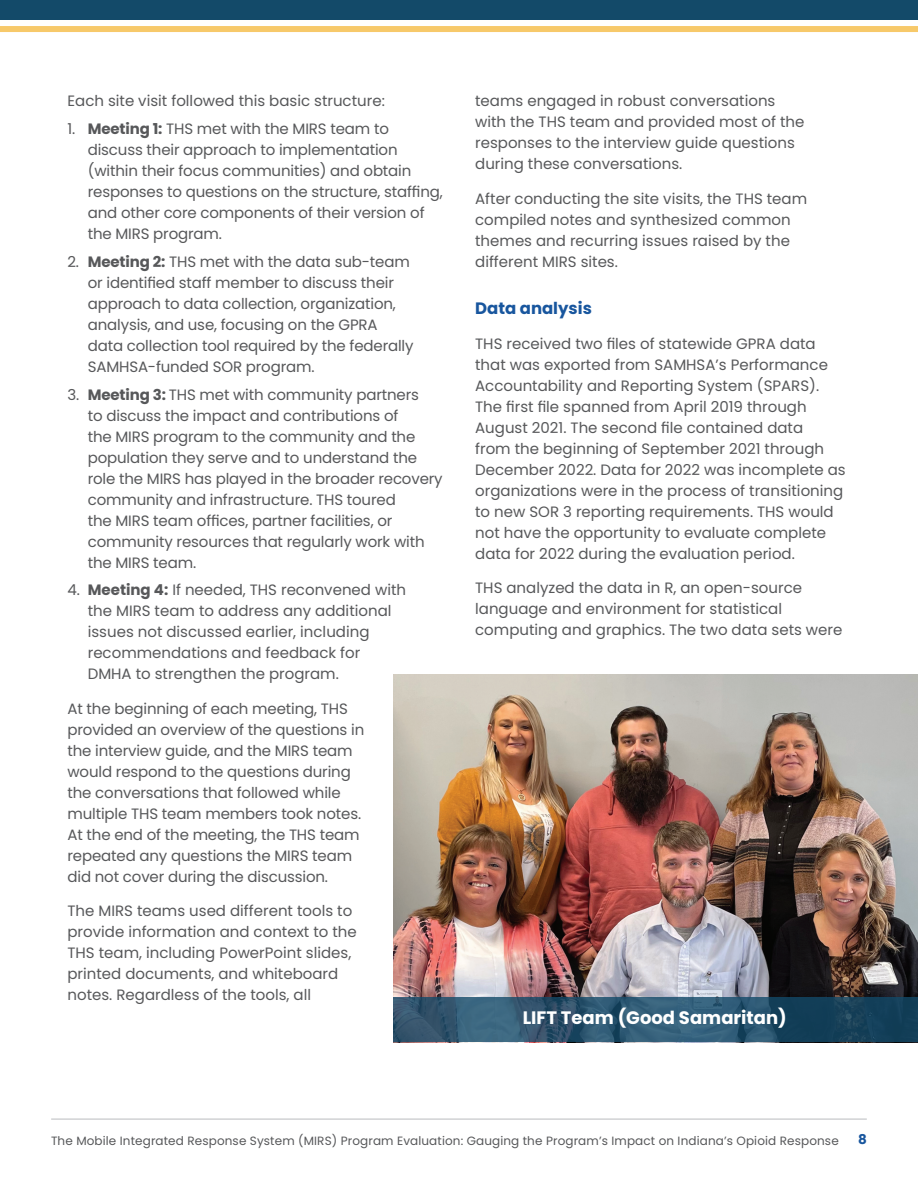
<style>
.page{position:relative;width:918px;height:1188px;background:#fff}
.page>*{position:absolute;margin:0;border:0;box-sizing:border-box;transform-origin:0 0}
.Image{font:700 18px "Poppins";color:#fff}
.Secondary_Headline{font:700 16.5px "Poppins";color:#18569e}
.Paragraph_copy{font:15px/21px "Poppins";color:#57585a}
.Paragraph_NUMBERS{font:15px/21px "Poppins";letter-spacing:-.01em;color:#57585a}
.t1{font:700 13.5px "Poppins";color:#18569e}
.t2{font:12px "Poppins";letter-spacing:.01em;color:#57585a}
.s1{font-weight:700}
</style>
<div class="page">
<hr style="left:51px;top:1118px;width:816px;height:2px;background:#d1d2d4">
<div style="left:0;top:0;width:918px;height:20px;background:#134a69"></div>
<div style="left:0;top:26px;width:918px;height:6px;background:#f7c96a"></div>
<img style="left:393px;top:674px;width:525px;height:324px">
<svg style="left:393px;top:998px;width:525px;height:44px;background:#2a536c"></svg>
<p class="Paragraph_copy" style="left:68px;top:91px;width:319px">Each site visit followed this basic structure:</p>
<p class="Paragraph_NUMBERS" style="left:88px;top:119px;width:357px;text-indent:-20px">1. <span class="s1">Meeting 1:</span> THS met with the MIRS team to discuss their approach to implementation (within their focus communities) and obtain responses to questions on the structure, staffing, and other core components of their version of the MIRS program.</p>
<p class="Paragraph_NUMBERS" style="left:88px;top:251px;width:327px;text-indent:-20px">2. <span class="s1">Meeting 2:</span> THS met with the data sub-team or identified staff member to discuss their approach to data collection, organization, analysis, and use, focusing on the GPRA data collection tool required by the federally SAMHSA-funded SOR program.</p>
<p class="Paragraph_NUMBERS" style="left:88px;top:384px;width:357px;text-indent:-20px">3. <span class="s1">Meeting 3:</span> THS met with community partners<br>to discuss the impact and contributions of<br>the MIRS program to the community and the population they serve and to understand the role the MIRS has played in the broader recovery community and infrastructure. THS toured<br>the MIRS team offices, partner facilities, or community resources that regularly work with the MIRS team.</p>
<p class="Paragraph_NUMBERS" style="left:88px;top:580px;width:320px;text-indent:-20px">4. <span class="s1">Meeting 4:</span> If needed, THS reconvened with the MIRS team to address any additional issues not discussed earlier, including recommendations and feedback for DMHA to strengthen the program.</p>
<p class="Paragraph_copy" style="left:68px;top:698px;width:298px">At the beginning of each meeting, THS provided an overview of the questions in the interview guide, and the MIRS team would respond to the questions during the conversations that followed while multiple THS team members took notes.<br>At the end of the meeting, the THS team repeated any questions the MIRS team did not cover during the discussion.</p>
<p class="Paragraph_copy" style="left:68px;top:901px;width:291px">The MIRS teams used different tools to provide information and context to the THS team, including PowerPoint slides, printed documents, and whiteboard notes. Regardless of the tools, all</p>
<p class="Paragraph_copy" style="left:475px;top:91px;width:331px">teams engaged in robust conversations with the THS team and provided most of the responses to the interview guide questions during these conversations.</p>
<p class="Paragraph_copy" style="left:475px;top:188px;width:334px">After conducting the site visits, the THS team compiled notes and synthesized common themes and recurring issues raised by the different MIRS sites.</p>
<h2 class="Secondary_Headline" style="left:475px;top:299px;width:118px">Data analysis</h2>
<p class="Paragraph_copy" style="left:475px;top:333px;width:372px">THS received two files of statewide GPRA data that was exported from SAMHSA’s Performance Accountability and Reporting System (SPARS).<br>The first file spanned from April 2019 through August 2021. The second file contained data<br>from the beginning of September 2021 through December 2022. Data for 2022 was incomplete as organizations were in the process of transitioning to new SOR 3 reporting requirements. THS would not have the opportunity to evaluate complete data for 2022 during the evaluation period.</p>
<p class="Paragraph_copy" style="left:475px;top:578px;width:369px">THS analyzed the data in R, an open-source language and environment for statistical computing and graphics. The two data sets were</p>
<p class="Image" style="left:523px;top:1007px;width:266px">LIFT Team (Good Samaritan)</p>
<p class="t2" style="left:51px;top:1133px;width:789px">The Mobile Integrated Response System (MIRS) Program Evaluation: Gauging the Program’s Impact on Indiana’s Opioid Response</p>
<p class="t1" style="left:858px;top:1132px;width:10px">8</p>
</div>
